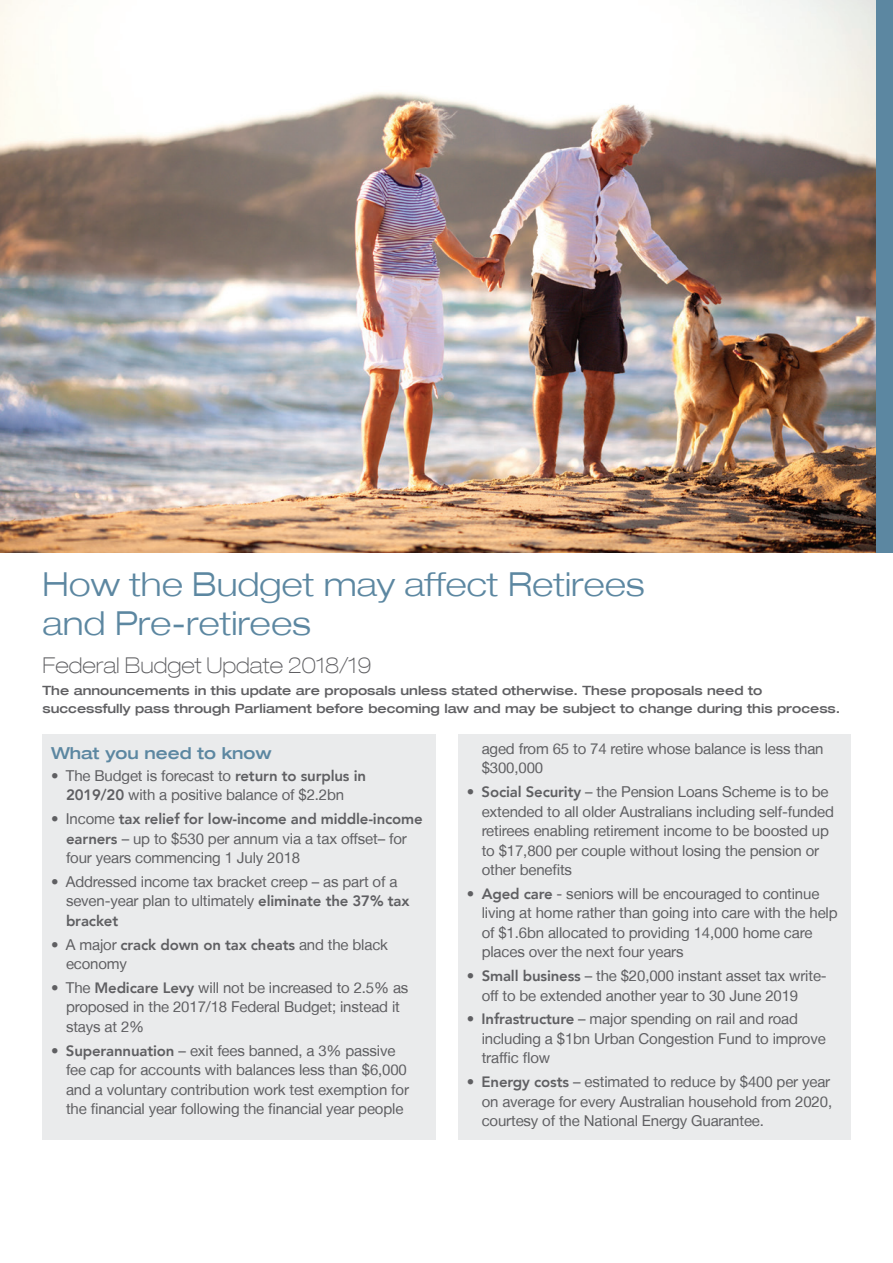
<style>
.page{position:relative;width:893px;height:1263px;background:#fff}
.page>*{position:absolute;margin:0;border:0;box-sizing:border-box;transform-origin:0 0}
.Cover_Title{font:300 expanded 33px "Helvetica Neue LT";color:#5c87a1}
.Introduction{font:100 expanded 21.75px "Helvetica Neue LT";color:#5f5f62}
.Heading_1{font:500 expanded 16.5px "Helvetica Neue LT";color:#5c87a1}
.t1{font:15px/19.5px "Helvetica Neue LT";letter-spacing:-.01em;color:#5f5f62}
.Heading_2{font:500 expanded 12.75px/18px "Helvetica Neue LT";color:#5f5f62}
.s1{font-family:"Avenir LT";font-weight:800}
</style>
<div class="page">
<img style="left:0;top:0;width:876px;height:553px">
<div style="left:876px;top:0;width:17px;height:553px;background:#5c87a1"></div>
<div style="left:43px;top:735px;width:393px;height:405px;background:#eaebec"></div>
<div style="left:458px;top:735px;width:392px;height:405px;background:#eaebec"></div>
<p class="Cover_Title" style="left:43px;top:564px;width:604px">How the Budget may affect Retirees</p>
<p class="Cover_Title" style="left:43px;top:604px;width:270px">and Pre-retirees</p>
<p class="Introduction" style="left:43px;top:652px;width:331px">Federal Budget Update 2018/19</p>
<p class="Heading_2" style="left:43px;top:681px;width:799px">The announcements in this update are proposals unless stated otherwise. These proposals need to successfully pass through Parliament before becoming law and may be subject to change during this process.</p>
<p class="Heading_1" style="left:51px;top:743px;width:222px">What you need to know</p>
<p class="t1" style="left:51px;top:766px;width:317px;text-align:center">• The Budget is forecast to <span class="s1">return to surplus in<br>2019/20</span> with a positive balance of $2.2bn</p>
<p class="t1" style="left:66px;top:809px;width:358px;text-indent:-15px">• Income <span class="s1">tax relief for low-income and middle-income earners</span> – up to $530 per annum via a tax offset– for four years commencing 1 July 2018</p>
<p class="t1" style="left:66px;top:872px;width:345px;text-indent:-15px">• Addressed income tax bracket creep – as part of a seven-year plan to ultimately <span class="s1">eliminate the 37% tax bracket</span></p>
<p class="t1" style="left:66px;top:934px;width:324px;text-indent:-15px">• A major <span class="s1">crack down on tax cheats</span> and the black economy</p>
<p class="t1" style="left:66px;top:978px;width:344px;text-indent:-15px">• The <span class="s1">Medicare Levy</span> will not be increased to 2.5% as proposed in the 2017/18 Federal Budget; instead it stays at 2%</p>
<p class="t1" style="left:66px;top:1040px;width:344px;text-indent:-15px">• <span class="s1">Superannuation</span> – exit fees banned, a 3% passive fee cap for accounts with balances less than $6,000 and a voluntary contribution work test exemption for the financial year following the financial year people</p>
<p class="t1" style="left:482px;top:738px;width:343px">aged from 65 to 74 retire whose balance is less than $300,000</p>
<p class="t1" style="left:482px;top:782px;width:354px;text-indent:-15px">• <span class="s1">Social Security</span> – the Pension Loans Scheme is to be extended to all older Australians including self-funded retirees enabling retirement income to be boosted up to $17,800 per couple without losing the pension or other benefits</p>
<p class="t1" style="left:482px;top:883px;width:357px;text-indent:-15px">• <span class="s1">Aged care</span> - seniors will be encouraged to continue living at home rather than going into care with the help of $1.6bn allocated to providing 14,000 home care places over the next four years</p>
<p class="t1" style="left:482px;top:966px;width:347px;text-indent:-15px">• <span class="s1">Small business</span> – the $20,000 instant asset tax write&shy;off to be extended another year to 30 June 2019</p>
<p class="t1" style="left:482px;top:1009px;width:346px;text-indent:-15px">• <span class="s1">Infrastructure</span> – major spending on rail and road including a $1bn Urban Congestion Fund to improve traffic flow</p>
<p class="t1" style="left:482px;top:1072px;width:352px;text-indent:-15px">• <span class="s1">Energy costs</span> – estimated to reduce by $400 per year on average for every Australian household from 2020, courtesy of the National Energy Guarantee.</p>
</div>
